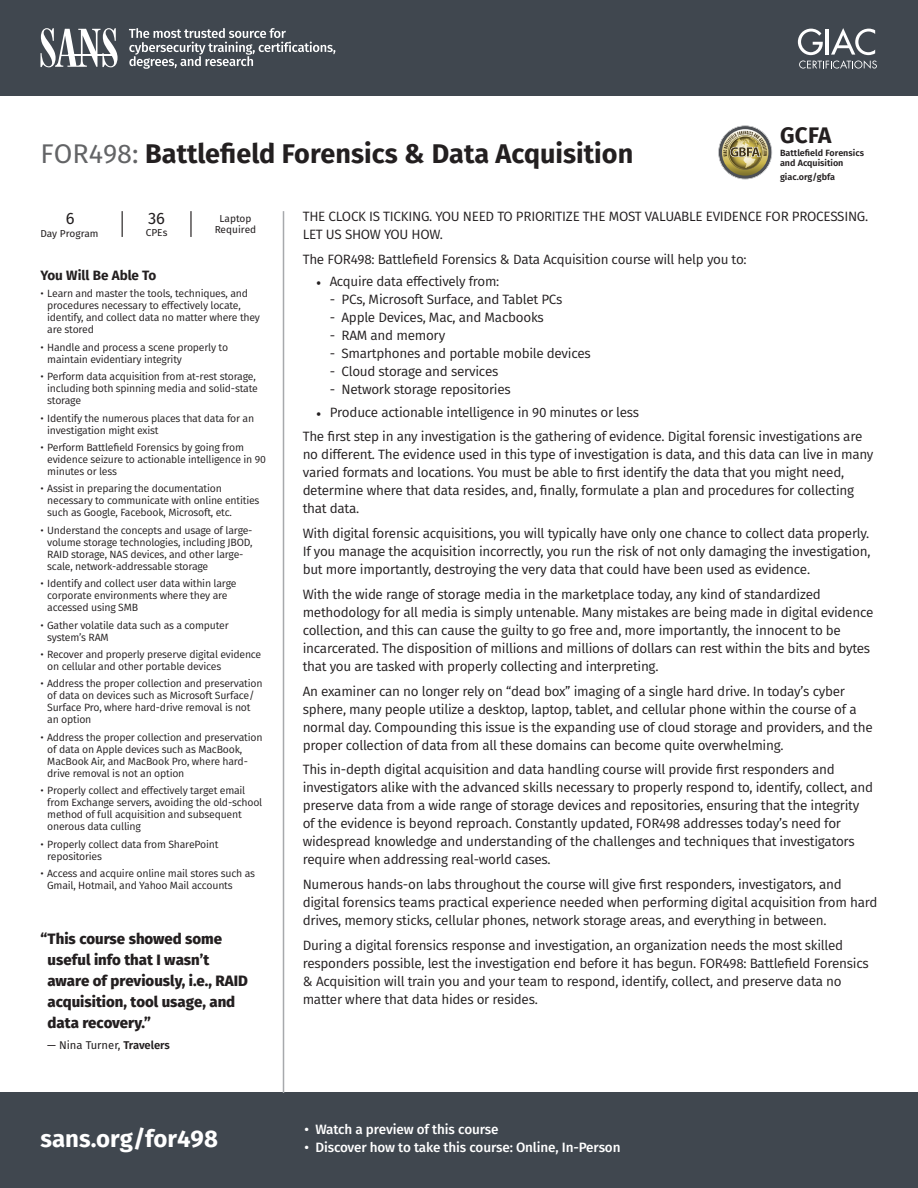
<style>
.page{position:relative;width:918px;height:1188px;background:#fff}
.page>*{position:absolute;margin:0;border:0;box-sizing:border-box;transform-origin:0 0}
.t1{font:700 27px "Fira Sans";color:#231f20}
.t2{font:700 24px "Fira Sans";color:#fff}
.t3{font:700 22.5px "Fira Sans";color:#231f20}
.t4{font:16.5px "Fira Sans";color:#231f20}
.t5{font:800 15px/21px "Fira Sans";color:#231f20}
.t6{font:13.5px/18px "Fira Sans";letter-spacing:-.02em;color:#231f20}
.t7{font:500 13.5px "Fira Sans";letter-spacing:-.01em;color:#fff}
.t8{font:700 13.5px "Fira Sans";color:#231f20}
.t9{font:11.25px "Fira Sans";color:#231f20}
.t10{font:10.5px/12px "Fira Sans";letter-spacing:-.02em;color:#231f20}
.t11{font:10.05px/10.8px "Fira Sans";color:#231f20;text-align:center}
.t12{font:600 9px/10.5px "Fira Sans";color:#231f20}
.s1{font-weight:400;color:#636466}
.s2{font-weight:600}
.s3{font-family:"Minion Pro"}
</style>
<div class="page">
<svg style="left:122px;top:211px;width:1px;height:26px"></svg>
<hr style="left:190px;top:211px;width:2px;height:26px;background:#231f20">
<svg style="left:719px;top:126px;width:53px;height:53px"></svg>
<svg style="left:722px;top:129px;width:46px;height:47px;background:#a69c71"></svg>
<div style="left:0;top:1093px;width:918px;height:95px;background:#40474f"></div>
<div style="left:0;top:0;width:918px;height:95px;background:#40474f"></div>
<hr style="left:283px;top:211px;width:1px;height:882px;background:#a7a9ac">
<svg style="left:40px;top:28px;width:78px;height:39px"></svg>
<hr style="left:69px;top:55px;width:47px;height:1px;background:#fff">
<svg style="left:129px;top:28px;width:206px;height:41px"></svg>
<svg style="left:798px;top:28px;width:79px;height:41px"></svg>
<h1 class="t1" style="left:40px;top:135px;width:594px"><span class="s1">FOR498:</span> Battlefield Forensics &amp; Data Acquisition</h1>
<h3 class="t3" style="left:780px;top:120px;width:53px">GCFA</h3>
<p class="t12" style="left:780px;top:147px;width:85px">Battlefield Forensics and Acquisition</p>
<p class="t12" style="left:780px;top:171px;width:57px">giac.org/gbfa</p>
<p class="t4" style="left:66px;top:206px;width:10px">6</p>
<p class="t11" style="left:40px;top:228px;width:60px">Day Program</p>
<p class="t4" style="left:148px;top:207px;width:19px">36</p>
<p class="t11" style="left:146px;top:227px;width:23px">CPEs</p>
<p class="t11" style="left:215px;top:213px;width:43px">Laptop<br>Required</p>
<p class="t8" style="left:41px;top:266px;width:117px">You Will Be Able To</p>
<p class="t10" style="left:47px;top:288px;width:214px;text-indent:-7px">• Learn and master the tools, techniques, and procedures necessary to effectively locate, identify, and collect data no matter where they are stored</p>
<p class="t10" style="left:47px;top:341px;width:182px;text-indent:-7px">• Handle and process a scene properly to maintain evidentiary integrity</p>
<p class="t10" style="left:47px;top:370px;width:212px;text-indent:-7px">• Perform data acquisition from at-rest storage, including both spinning media and solid-state storage</p>
<p class="t10" style="left:47px;top:412px;width:208px;text-indent:-7px">• Identify the numerous places that data for an investigation might exist</p>
<p class="t10" style="left:47px;top:441px;width:220px;text-indent:-7px">• Perform Battlefield Forensics by going from evidence seizure to actionable intelligence in 90 minutes or less</p>
<p class="t10" style="left:47px;top:483px;width:214px;text-indent:-7px">• Assist in preparing the documentation necessary to communicate with online entities such as Google, Facebook, Microsoft, etc.</p>
<p class="t10" style="left:47px;top:524px;width:207px;text-indent:-7px">• Understand the concepts and usage of large&shy;volume storage technologies, including JBOD, RAID storage, NAS devices, and other large&shy;scale, network-addressable storage</p>
<p class="t10" style="left:47px;top:577px;width:191px;text-indent:-7px">• Identify and collect user data within large corporate environments where they are accessed using SMB</p>
<p class="t10" style="left:47px;top:619px;width:183px;text-indent:-7px">• Gather volatile data such as a computer system’s RAM</p>
<p class="t10" style="left:47px;top:648px;width:216px;text-indent:-7px">• Recover and properly preserve digital evidence on cellular and other portable devices</p>
<p class="t10" style="left:47px;top:678px;width:217px;text-indent:-7px">• Address the proper collection and preservation of data on devices such as Microsoft Surface/ Surface Pro, where hard-drive removal is not an option</p>
<p class="t10" style="left:47px;top:731px;width:217px;text-indent:-7px">• Address the proper collection and preservation of data on Apple devices such as MacBook, MacBook Air, and MacBook Pro, where hard&shy;drive removal is not an option</p>
<p class="t10" style="left:47px;top:784px;width:217px;text-indent:-7px">• Properly collect and effectively target email from Exchange servers, avoiding the old-school method of full acquisition and subsequent onerous data culling</p>
<p class="t10" style="left:47px;top:838px;width:173px;text-indent:-7px">• Properly collect data from SharePoint repositories</p>
<p class="t10" style="left:47px;top:867px;width:209px;text-indent:-7px">• Access and acquire online mail stores such as<br>Gmail, Hotmail, and Yahoo Mail accounts</p>
<p class="t5" style="left:48px;top:928px;width:202px;text-indent:-7px">“This course showed some useful info that I wasn’t aware of previously, i.e., RAID acquisition, tool usage, and data recovery.”</p>
<p class="t9" style="left:47px;top:1038px;width:124px">— Nina Turner, <span class="s2">Travelers</span></p>
<p class="t6" style="left:303px;top:208px;width:567px">THE CLOCK IS TICKING. YOU NEED TO PRIORITIZE THE MOST VALUABLE EVIDENCE FOR PROCESSING.<br>LET US SHOW YOU HOW.</p>
<p class="t6" style="left:303px;top:250px;width:446px">The FOR498: Battlefield Forensics &amp; Data Acquisition course will help you to:</p>
<p class="t6" style="left:316px;top:273px;width:185px"><span class="s3">•</span> Acquire data effectively from:</p>
<p class="t6" style="left:330px;top:291px;width:234px">- PCs, Microsoft Surface, and Tablet PCs</p>
<p class="t6" style="left:330px;top:309px;width:216px">- Apple Devices, Mac, and Macbooks</p>
<p class="t6" style="left:330px;top:327px;width:117px">- RAM and memory</p>
<p class="t6" style="left:330px;top:345px;width:263px">- Smartphones and portable mobile devices</p>
<p class="t6" style="left:330px;top:363px;width:170px">- Cloud storage and services</p>
<p class="t6" style="left:330px;top:381px;width:183px">- Network storage repositories</p>
<p class="t6" style="left:303px;top:400px;width:561px;line-height:24.8px;text-indent:14px"><span class="s3">•</span> Produce actionable intelligence in 90 minutes or less<br>The first step in any investigation is the gathering of evidence. Digital forensic investigations are</p>
<p class="t6" style="left:303px;top:446px;width:572px">no different. The evidence used in this type of investigation is data, and this data can live in many varied formats and locations. You must be able to first identify the data that you might need, determine where that data resides, and, finally, formulate a plan and procedures for collecting that data.</p>
<p class="t6" style="left:303px;top:524px;width:569px;text-align:justify">With digital forensic acquisitions, you will typically have only one chance to collect data properly.<br>If you manage the acquisition incorrectly, you run the risk of not only damaging the investigation, but more importantly, destroying the very data that could have been used as evidence.</p>
<p class="t6" style="left:303px;top:585px;width:572px">With the wide range of storage media in the marketplace today, any kind of standardized methodology for all media is simply untenable. Many mistakes are being made in digital evidence collection, and this can cause the guilty to go free and, more importantly, the innocent to be incarcerated. The disposition of millions and millions of dollars can rest within the bits and bytes that you are tasked with properly collecting and interpreting.</p>
<p class="t6" style="left:303px;top:682px;width:572px">An examiner can no longer rely on “dead box” imaging of a single hard drive. In today’s cyber sphere, many people utilize a desktop, laptop, tablet, and cellular phone within the course of a normal day. Compounding this issue is the expanding use of cloud storage and providers, and the proper collection of data from all these domains can become quite overwhelming.</p>
<p class="t6" style="left:303px;top:761px;width:572px">This in-depth digital acquisition and data handling course will provide first responders and investigators alike with the advanced skills necessary to properly respond to, identify, collect, and preserve data from a wide range of storage devices and repositories, ensuring that the integrity of the evidence is beyond reproach. Constantly updated, FOR498 addresses today’s need for widespread knowledge and understanding of the challenges and techniques that investigators require when addressing real-world cases.</p>
<p class="t6" style="left:303px;top:875px;width:576px">Numerous hands-on labs throughout the course will give first responders, investigators, and digital forensics teams practical experience needed when performing digital acquisition from hard drives, memory sticks, cellular phones, network storage areas, and everything in between.</p>
<p class="t6" style="left:303px;top:936px;width:568px">During a digital forensics response and investigation, an organization needs the most skilled responders possible, lest the investigation end before it has begun. FOR498: Battlefield Forensics &amp; Acquisition will train you and your team to respond, identify, collect, and preserve data no matter where that data hides or resides.</p>
<h2 class="t2" style="left:40px;top:1122px;width:179px">sans.org/for498</h2>
<p class="t7" style="left:305px;top:1120px;width:195px">• Watch a preview of this course</p>
<p class="t7" style="left:305px;top:1138px;width:318px">• Discover how to take this course: Online, In-Person</p>
</div>
